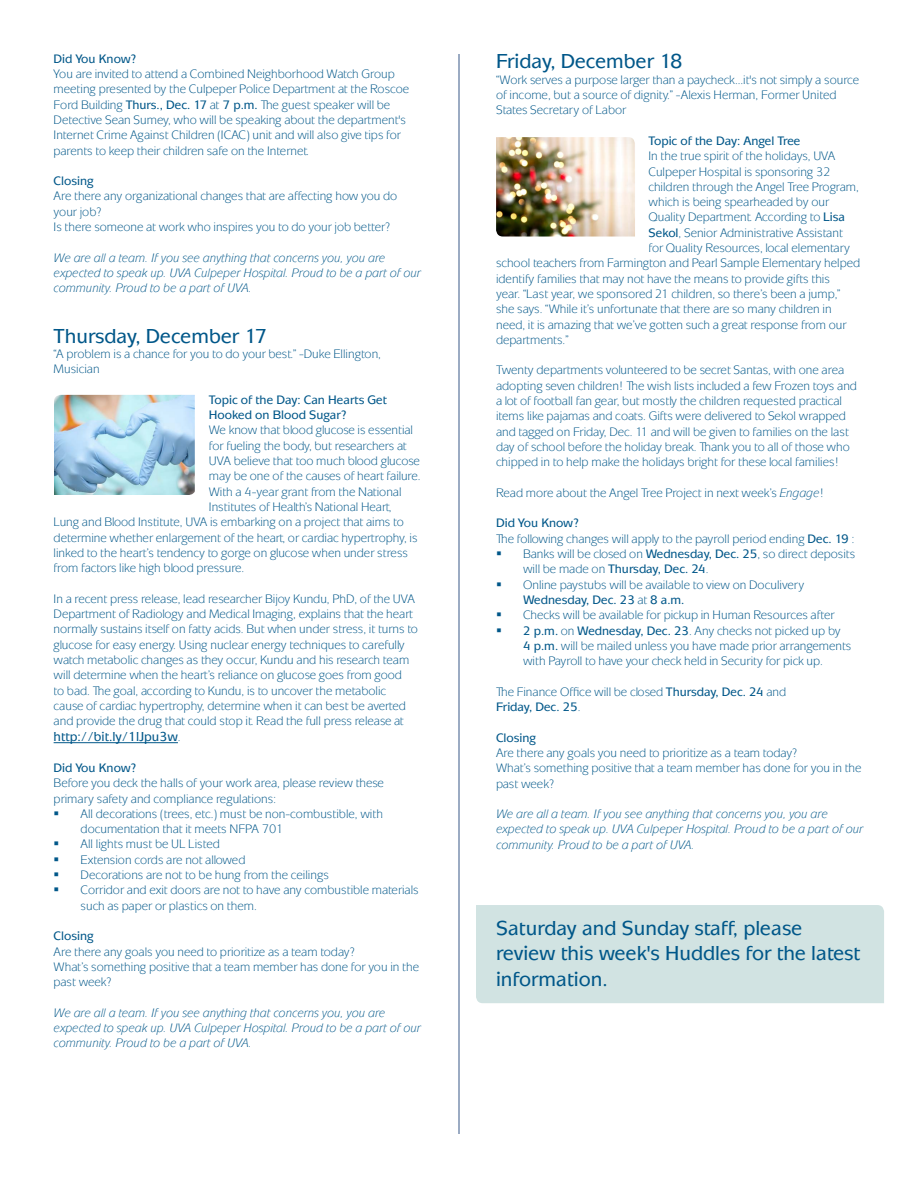
<style>
.page{position:relative;width:918px;height:1188px;background:#fff}
.page>*{position:absolute;margin:0;border:0;box-sizing:border-box;transform-origin:0 0}
.t1{font:500 21px/25.2px "Mixage ITC Std";color:#005789}
.t2{font:500 13.5px "Mixage ITC Std";color:#005789}
.t3{font:12.75px/15.3px "Mixage ITC Std";color:#005789}
.t4{font:italic 12.75px/15.3px "Mixage ITC Std";color:#005789}
.t5{font:500 12.75px/15.3px "Mixage ITC Std";color:#005789}
.s1{font-weight:500}
.s2{font-weight:400;font-size:12.75px}
.s3{font-style:italic}
</style>
<div class="page">
<div style="left:476px;top:905px;width:408px;height:98px;background:#d1e3e2"></div>
<hr style="left:54px;top:742px;width:124px;height:1px;background:#005789">
<hr style="left:459px;top:54px;width:1px;height:1080px;background:#385888">
<img style="left:54px;top:395px;width:141px;height:100px">
<img style="left:496px;top:137px;width:139px;height:100px">
<p class="t5" style="left:54px;top:51px;width:85px">Did You Know?</p>
<p class="t3" style="left:54px;top:66px;width:357px">You are invited to attend a Combined Neighborhood Watch Group meeting presented by the Culpeper Police Department at the Roscoe Ford Building <span class="s1">Thurs., Dec. 17</span> at <span class="s1">7 p.m.</span> The guest speaker will be Detective Sean Sumey, who will be speaking about the department's Internet Crime Against Children (ICAC) unit and will also give tips for parents to keep their children safe on the Internet.</p>
<p class="t5" style="left:54px;top:173px;width:42px">Closing</p>
<p class="t3" style="left:54px;top:189px;width:345px">Are there any organizational changes that are affecting how you do your job?<br>Is there someone at work who inspires you to do your job better?</p>
<p class="t4" style="left:54px;top:250px;width:369px">We are all a team. If you see anything that concerns you, you are expected to speak up. UVA Culpeper Hospital. Proud to be a part of our community. Proud to be a part of UVA.</p>
<h1 class="t1" style="left:54px;top:323px;width:215px">Thursday, December 17</h1>
<p class="t3" style="left:54px;top:346px;width:329px">“A problem is a chance for you to do your best.” -Duke Ellington,<br>Musician</p>
<p class="t5" style="left:209px;top:392px;width:180px">Topic of the Day: Can Hearts Get<br>Hooked on Blood Sugar?</p>
<p class="t3" style="left:209px;top:423px;width:206px">We know that blood glucose is essential</p>
<p class="t3" style="left:209px;top:438px;width:199px">for fueling the body, but researchers at</p>
<p class="t3" style="left:209px;top:453px;width:212px">UVA believe that too much blood glucose</p>
<p class="t3" style="left:209px;top:468px;width:213px">may be one of the causes of heart failure.</p>
<p class="t3" style="left:209px;top:484px;width:194px">With a 4-year grant from the National</p>
<p class="t3" style="left:209px;top:499px;width:184px">Institutes of Health’s National Heart,</p>
<p class="t3" style="left:54px;top:514px;width:352px">Lung and Blood Institute, UVA is embarking on a project that aims to</p>
<p class="t3" style="left:54px;top:530px;width:365px">determine whether enlargement of the heart, or cardiac hypertrophy, is</p>
<p class="t3" style="left:54px;top:545px;width:356px">linked to the heart’s tendency to gorge on glucose when under stress</p>
<p class="t3" style="left:54px;top:560px;width:192px">from factors like high blood pressure.</p>
<p class="t3" style="left:54px;top:591px;width:366px">In a recent press release, lead researcher Bijoy Kundu, PhD, of the UVA Department of Radiology and Medical Imaging, explains that the heart normally sustains itself on fatty acids. But when under stress, it turns to glucose for easy energy. Using nuclear energy techniques to carefully watch metabolic changes as they occur, Kundu and his research team will determine when the heart’s reliance on glucose goes from good<br>to bad. The goal, according to Kundu, is to uncover the metabolic cause of cardiac hypertrophy, determine when it can best be averted and provide the drug that could stop it. Read the full press release at</p>
<p class="t2" style="left:54px;top:729px;width:129px">http://bit.ly/1lJpu3w<span class="s2">.</span></p>
<p class="t5" style="left:54px;top:760px;width:85px">Did You Know?</p>
<p class="t3" style="left:54px;top:775px;width:332px">Before you deck the halls of your work area, please review these primary safety and compliance regulations:</p>
<p class="t3" style="left:81px;top:806px;width:304px;text-indent:-27px">▪ All decorations (trees, etc.) must be non-combustible, with documentation that it meets NFPA 701</p>
<p class="t3" style="left:54px;top:837px;width:168px">▪ All lights must be UL Listed</p>
<p class="t3" style="left:54px;top:852px;width:193px">▪ Extension cords are not allowed</p>
<p class="t3" style="left:54px;top:867px;width:277px">▪ Decorations are not to be hung from the ceilings</p>
<p class="t3" style="left:81px;top:882px;width:340px;text-indent:-27px">▪ Corridor and exit doors are not to have any combustible materials such as paper or plastics on them.</p>
<p class="t5" style="left:54px;top:928px;width:42px">Closing</p>
<p class="t3" style="left:54px;top:944px;width:367px">Are there any goals you need to prioritize as a team today?<br>What’s something positive that a team member has done for you in the past week?</p>
<p class="t4" style="left:54px;top:1005px;width:369px">We are all a team. If you see anything that concerns you, you are expected to speak up. UVA Culpeper Hospital. Proud to be a part of our community. Proud to be a part of UVA.</p>
<h1 class="t1" style="left:496px;top:49px;width:188px">Friday, December 18</h1>
<p class="t3" style="left:496px;top:72px;width:365px">“Work serves a purpose larger than a paycheck...it's not simply a source of income, but a source of dignity.” -Alexis Herman, Former United<br>States Secretary of Labor</p>
<p class="t5" style="left:649px;top:133px;width:154px">Topic of the Day: Angel Tree</p>
<p class="t3" style="left:649px;top:148px;width:188px">In the true spirit of the holidays, UVA</p>
<p class="t3" style="left:649px;top:164px;width:184px">Culpeper Hospital is sponsoring 32</p>
<p class="t3" style="left:649px;top:179px;width:212px">children through the Angel Tree Program,</p>
<p class="t3" style="left:649px;top:194px;width:182px">which is being spearheaded by our</p>
<p class="t3" style="left:649px;top:209px;width:198px">Quality Department. According to <span class="s1">Lisa</span></p>
<p class="t3" style="left:649px;top:225px;width:196px"><span class="s1">Sekol</span>, Senior Administrative Assistant</p>
<p class="t3" style="left:649px;top:240px;width:203px">for Quality Resources, local elementary</p>
<p class="t3" style="left:496px;top:255px;width:366px">school teachers from Farmington and Pearl Sample Elementary helped</p>
<p class="t3" style="left:496px;top:271px;width:335px">identify families that may not have the means to provide gifts this</p>
<p class="t3" style="left:496px;top:286px;width:346px">year. “Last year, we sponsored 21 children, so there’s been a jump,”</p>
<p class="t3" style="left:496px;top:301px;width:337px">she says. “While it’s unfortunate that there are so many children in</p>
<p class="t3" style="left:496px;top:317px;width:352px">need, it is amazing that we’ve gotten such a great response from our</p>
<p class="t3" style="left:496px;top:332px;width:74px">departments.”</p>
<p class="t3" style="left:496px;top:362px;width:362px">Twenty departments volunteered to be secret Santas, with one area adopting seven children! The wish lists included a few Frozen toys and a lot of football fan gear, but mostly the children requested practical items like pajamas and coats. Gifts were delivered to Sekol wrapped and tagged on Friday, Dec. 11 and will be given to families on the last day of school before the holiday break. Thank you to all of those who chipped in to help make the holidays bright for these local families!</p>
<p class="t3" style="left:496px;top:485px;width:330px">Read more about the Angel Tree Project in next week’s <span class="s3">Engage</span>!</p>
<p class="t3" style="left:496px;top:515px;width:360px"><span class="s1">Did You Know?<br></span>The following changes will apply to the payroll period ending <span class="s1">Dec. 19</span> :</p>
<p class="t3" style="left:523px;top:546px;width:334px;text-indent:-27px">▪ Banks will be closed on <span class="s1">Wednesday, Dec. 25</span>, so direct deposits will be made on <span class="s1">Thursday, Dec. 24</span>.</p>
<p class="t3" style="left:523px;top:577px;width:283px;text-indent:-27px">▪ Online paystubs will be available to view on Doculivery<br><span class="s1">Wednesday, Dec. 23</span> at <span class="s1">8 a.m.</span></p>
<p class="t3" style="left:496px;top:607px;width:340px">▪ Checks will be available for pickup in Human Resources after</p>
<p class="t3" style="left:523px;top:623px;width:330px;text-indent:-27px">▪ <span class="s1">2 p.m.</span> on <span class="s1">Wednesday, Dec. 23</span>. Any checks not picked up by<br><span class="s1">4 p.m.</span> will be mailed unless you have made prior arrangements with Payroll to have your check held in Security for pick up.</p>
<p class="t3" style="left:496px;top:684px;width:292px">The Finance Office will be closed <span class="s1">Thursday, Dec. 24</span> and<br><span class="s1">Friday, Dec. 25</span>.</p>
<p class="t5" style="left:496px;top:730px;width:42px">Closing</p>
<p class="t3" style="left:496px;top:745px;width:367px">Are there any goals you need to prioritize as a team today?<br>What’s something positive that a team member has done for you in the past week?</p>
<p class="t4" style="left:496px;top:806px;width:369px">We are all a team. If you see anything that concerns you, you are expected to speak up. UVA Culpeper Hospital. Proud to be a part of our community. Proud to be a part of UVA.</p>
<h1 class="t1" style="left:496px;top:915px;width:366px">Saturday and Sunday staff, please review this week's Huddles for the latest information.</h1>
</div>
